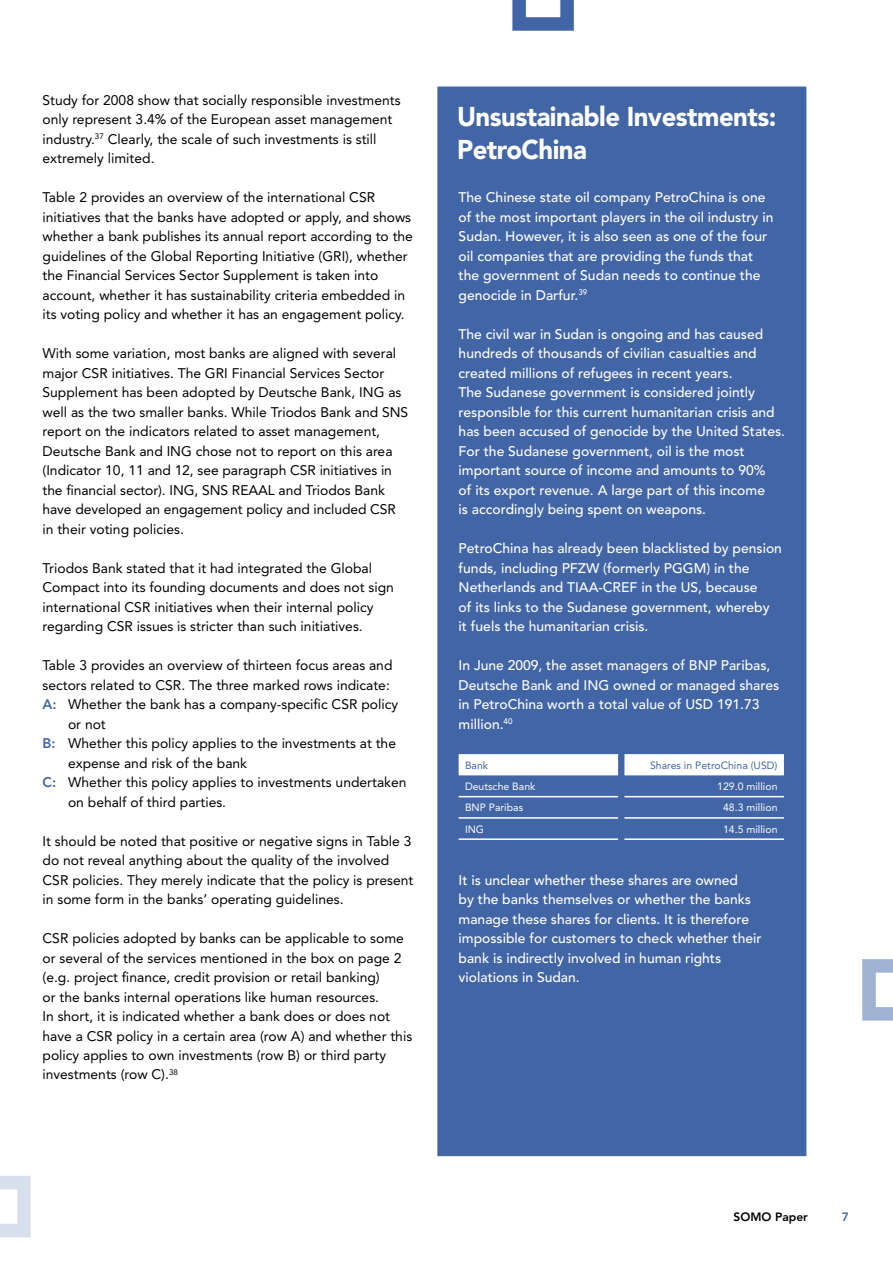
<style>
.page{position:relative;width:893px;height:1263px;background:#fff}
.page>*{position:absolute;margin:0;border:0;box-sizing:border-box;transform-origin:0 0}
.t1{font:900 27px/33px "Avenir";letter-spacing:-.02em;color:#fff;scale:.95 1}
.t2{font:13.8px/19.5px "Avenir";color:#000}
.t3{font:500 13.8px/19.5px "Avenir";color:#fff}
.t4{font:800 12px "Avenir";color:#000}
.t5{font:800 12px "Avenir";color:#4265a6}
.t6{font:10.5px "Avenir";color:#fff}
.t7{font:10.5px "Avenir";color:#4265a6}
.s1{font-weight:800;color:#4265a6}
</style>
<div class="page">
<svg style="left:0;top:1176px;width:31px;height:61px"></svg>
<svg style="left:512px;top:0;width:62px;height:31px"></svg>
<svg style="left:862px;top:959px;width:31px;height:61px"></svg>
<div style="left:437px;top:86px;width:370px;height:1071px;background:#4265a6"></div>
<svg style="left:459px;top:754px;width:325px;height:21px;background:#fafafc"></svg>
<hr style="left:459px;top:796px;width:159px;height:1px;background:#fff">
<hr style="left:624px;top:796px;width:160px;height:1px;background:#fff">
<hr style="left:459px;top:817px;width:159px;height:2px;background:#fff">
<hr style="left:624px;top:817px;width:160px;height:2px;background:#fff">
<hr style="left:459px;top:838px;width:159px;height:2px;background:#fff">
<hr style="left:624px;top:838px;width:160px;height:2px;background:#fff">
<div style="left:436px;top:85px;width:372px;height:1073px;border:2px solid #fff"></div>
<p class="t2" style="left:43px;top:90px;width:360px">Study for 2008 show that socially responsible investments only represent 3.4% of the European asset management industry.<sup>37</sup> Clearly, the scale of such investments is still extremely limited.</p>
<p class="t2" style="left:43px;top:188px;width:372px">Table 2 provides an overview of the international CSR initiatives that the banks have adopted or apply, and shows whether a bank publishes its annual report according to the guidelines of the Global Reporting Initiative (GRI), whether the Financial Services Sector Supplement is taken into account, whether it has sustainability criteria embedded in its voting policy and whether it has an engagement policy.</p>
<p class="t2" style="left:43px;top:344px;width:367px">With some variation, most banks are aligned with several major CSR initiatives. The GRI Financial Services Sector Supplement has been adopted by Deutsche Bank, ING as well as the two smaller banks. While Triodos Bank and SNS report on the indicators related to asset management, Deutsche Bank and ING chose not to report on this area (Indicator 10, 11 and 12, see paragraph CSR initiatives in the financial sector). ING, SNS REAAL and Triodos Bank have developed an engagement policy and included CSR in their voting policies.</p>
<p class="t2" style="left:43px;top:558px;width:353px">Triodos Bank stated that it had integrated the Global Compact into its founding documents and does not sign international CSR initiatives when their internal policy regarding CSR issues is stricter than such initiatives.</p>
<p class="t2" style="left:43px;top:655px;width:351px">Table 3 provides an overview of thirteen focus areas and</p>
<p class="t2" style="left:43px;top:675px;width:349px">sectors related to CSR. The three marked rows indicate:</p>
<p class="t2" style="left:43px;top:694px;width:357px"><span class="s1">A:</span> Whether the bank has a company-specific CSR policy</p>
<p class="t2" style="left:68px;top:714px;width:39px">or not</p>
<p class="t2" style="left:43px;top:733px;width:355px"><span class="s1">B:</span> Whether this policy applies to the investments at the</p>
<p class="t2" style="left:68px;top:753px;width:181px">expense and risk of the bank</p>
<p class="t2" style="left:43px;top:772px;width:366px"><span class="s1">C:</span> Whether this policy applies to investments undertaken</p>
<p class="t2" style="left:68px;top:792px;width:160px">on behalf of third parties.</p>
<p class="t2" style="left:43px;top:831px;width:372px">It should be noted that positive or negative signs in Table 3 do not reveal anything about the quality of the involved CSR policies. They merely indicate that the policy is present in some form in the banks’ operating guidelines.</p>
<p class="t2" style="left:43px;top:928px;width:371px">CSR policies adopted by banks can be applicable to some or several of the services mentioned in the box on page 2 (e.g. project finance, credit provision or retail banking)<br>or the banks internal operations like human resources.<br>In short, it is indicated whether a bank does or does not have a CSR policy in a certain area (row A) and whether this policy applies to own investments (row B) or third party investments (row C).<sup>38</sup></p>
<h1 class="t1" style="left:457px;top:100px;width:337px">Unsustainable Investments:<br>PetroChina</h1>
<p class="t3" style="left:459px;top:188px;width:316px">The Chinese state oil company PetroChina is one of the most important players in the oil industry in Sudan. However, it is also seen as one of the four oil companies that are providing the funds that the government of Sudan needs to continue the genocide in Darfur.<sup>39</sup></p>
<p class="t3" style="left:459px;top:324px;width:328px">The civil war in Sudan is ongoing and has caused hundreds of thousands of civilian casualties and created millions of refugees in recent years.<br>The Sudanese government is considered jointly responsible for this current humanitarian crisis and has been accused of genocide by the United States.<br>For the Sudanese government, oil is the most important source of income and amounts to 90%<br>of its export revenue. A large part of this income<br>is accordingly being spent on weapons.</p>
<p class="t3" style="left:459px;top:539px;width:325px">PetroChina has already been blacklisted by pension funds, including PFZW (formerly PGGM) in the Netherlands and TIAA-CREF in the US, because<br>of its links to the Sudanese government, whereby<br>it fuels the humanitarian crisis.</p>
<p class="t3" style="left:459px;top:656px;width:322px">In June 2009, the asset managers of BNP Paribas, Deutsche Bank and ING owned or managed shares in PetroChina worth a total value of USD 191.73 million.<sup>40</sup></p>
<p class="t7" style="left:465px;top:759px;width:25px">Bank</p>
<p class="t7" style="left:650px;top:759px;width:129px">Shares in PetroChina (USD)</p>
<p class="t6" style="left:465px;top:780px;width:72px">Deutsche Bank</p>
<p class="t6" style="left:717px;top:780px;width:62px">129.0 million</p>
<p class="t6" style="left:465px;top:801px;width:60px">BNP Paribas</p>
<p class="t6" style="left:723px;top:801px;width:56px">48.3 million</p>
<p class="t6" style="left:465px;top:823px;width:21px">ING</p>
<p class="t6" style="left:723px;top:823px;width:56px">14.5 million</p>
<p class="t3" style="left:459px;top:870px;width:305px">It is unclear whether these shares are owned<br>by the banks themselves or whether the banks manage these shares for clients. It is therefore impossible for customers to check whether their bank is indirectly involved in human rights violations in Sudan.</p>
<p class="t4" style="left:733px;top:1210px;width:76px">SOMO Paper</p>
<p class="t5" style="left:842px;top:1210px;width:9px">7</p>
</div>
